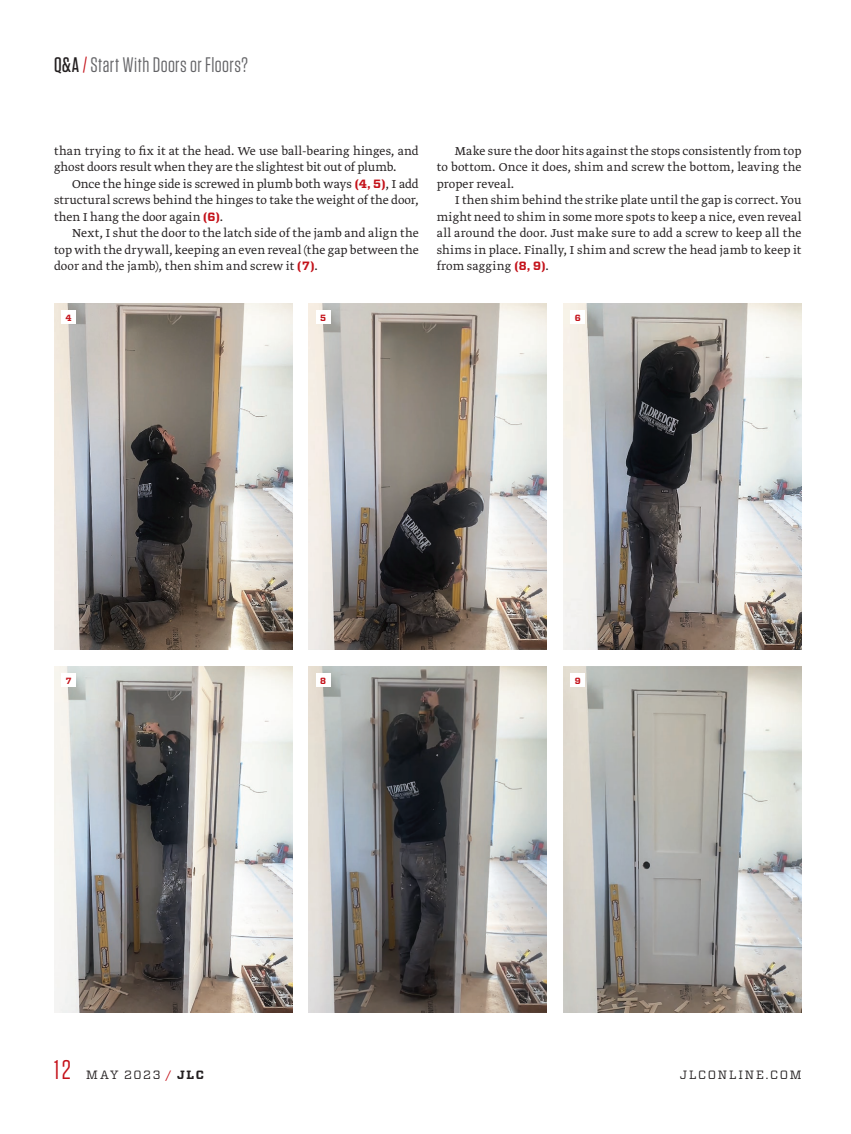
<style>
.page{position:relative;width:851px;height:1134px;background:#fff}
.page>*{position:absolute;margin:0;border:0;box-sizing:border-box;transform-origin:0 0}
.t1{font:27px "Tungsten";color:#c4121a}
.Tagline_-_Tungsten_1{font:21px "Tungsten";letter-spacing:.02em;color:#636366}
.Body_-_Greta_Light_9{font:300 13.5px/16.5px "Greta Text Std";letter-spacing:.005em;color:#231f20;text-align:justify}
.t2{font:12px "Vitesse";letter-spacing:.135em;color:#231f20}
.Xtra_-_Number_-_Vite{font:700 9px "Vitesse";color:#c4121a}
.s1{font-weight:500;color:#231f20}
.s2{color:#c4121a}
.s3{font-family:"Vitesse";font-weight:700;font-size:12px;color:#c4121a}
.s4{font-weight:700}
</style>
<div class="page">
<img style="left:54px;top:303px;width:238px;height:347px">
<img style="left:54px;top:666px;width:238px;height:347px">
<img style="left:308px;top:303px;width:238px;height:347px">
<img style="left:308px;top:666px;width:238px;height:347px">
<img style="left:563px;top:303px;width:238px;height:347px">
<img style="left:563px;top:666px;width:238px;height:347px">
<div style="left:61px;top:310px;width:15px;height:14px;background:#fff"></div>
<div style="left:61px;top:673px;width:15px;height:14px;background:#fff"></div>
<div style="left:316px;top:310px;width:14px;height:14px;background:#fff"></div>
<div style="left:316px;top:673px;width:14px;height:14px;background:#fff"></div>
<div style="left:570px;top:310px;width:15px;height:14px;background:#fff"></div>
<div style="left:570px;top:673px;width:15px;height:14px;background:#fff"></div>
<p class="Tagline_-_Tungsten_1" style="left:54px;top:54px;width:195px"><span class="s1">Q&amp;A</span> <span class="s2">/</span> Start With Doors or Floors?</p>
<p class="Body_-_Greta_Light_9" style="left:54px;top:143px;width:366px">than trying to fix it at the head. We use ball-bearing hinges, and ghost doors result when they are the slightest bit out of plumb.</p>
<p class="Body_-_Greta_Light_9" style="left:54px;top:176px;width:366px;text-indent:18px">Once the hinge side is screwed in plumb both ways <span class="s3">(4, 5)</span>, I add structural screws behind the hinges to take the weight of the door, then I hang the door again <span class="s3">(6)</span>.</p>
<p class="Body_-_Greta_Light_9" style="left:54px;top:225px;width:366px;text-indent:18px">Next, I shut the door to the latch side of the jamb and align the top with the drywall, keeping an even reveal (the gap between the door and the jamb), then shim and screw it <span class="s3">(7)</span>.</p>
<p class="Body_-_Greta_Light_9" style="left:436px;top:143px;width:366px;text-indent:18px">Make sure the door hits against the stops consistently from top to bottom. Once it does, shim and screw the bottom, leaving the proper reveal.</p>
<p class="Body_-_Greta_Light_9" style="left:436px;top:192px;width:366px;text-indent:18px">I then shim behind the strike plate until the gap is correct. You might need to shim in some more spots to keep a nice, even reveal all around the door. Just make sure to add a screw to keep all the shims in place. Finally, I shim and screw the head jamb to keep it from sagging <span class="s3">(8, 9)</span>.</p>
<p class="Xtra_-_Number_-_Vite" style="left:65px;top:312px;width:8px">4</p>
<p class="Xtra_-_Number_-_Vite" style="left:320px;top:312px;width:7px">5</p>
<p class="Xtra_-_Number_-_Vite" style="left:575px;top:312px;width:8px">6</p>
<p class="Xtra_-_Number_-_Vite" style="left:66px;top:675px;width:7px">7</p>
<p class="Xtra_-_Number_-_Vite" style="left:320px;top:675px;width:7px">8</p>
<p class="Xtra_-_Number_-_Vite" style="left:575px;top:675px;width:7px">9</p>
<h1 class="t1" style="left:54px;top:1055px;width:18px">12</h1>
<p class="t2" style="left:86px;top:1066px;width:119px">MAY 2023 <span class="s2">/</span> <span class="s4">JLC</span></p>
<p class="t2" style="left:679px;top:1066px;width:123px">JLCONLINE.COM</p>
</div>
